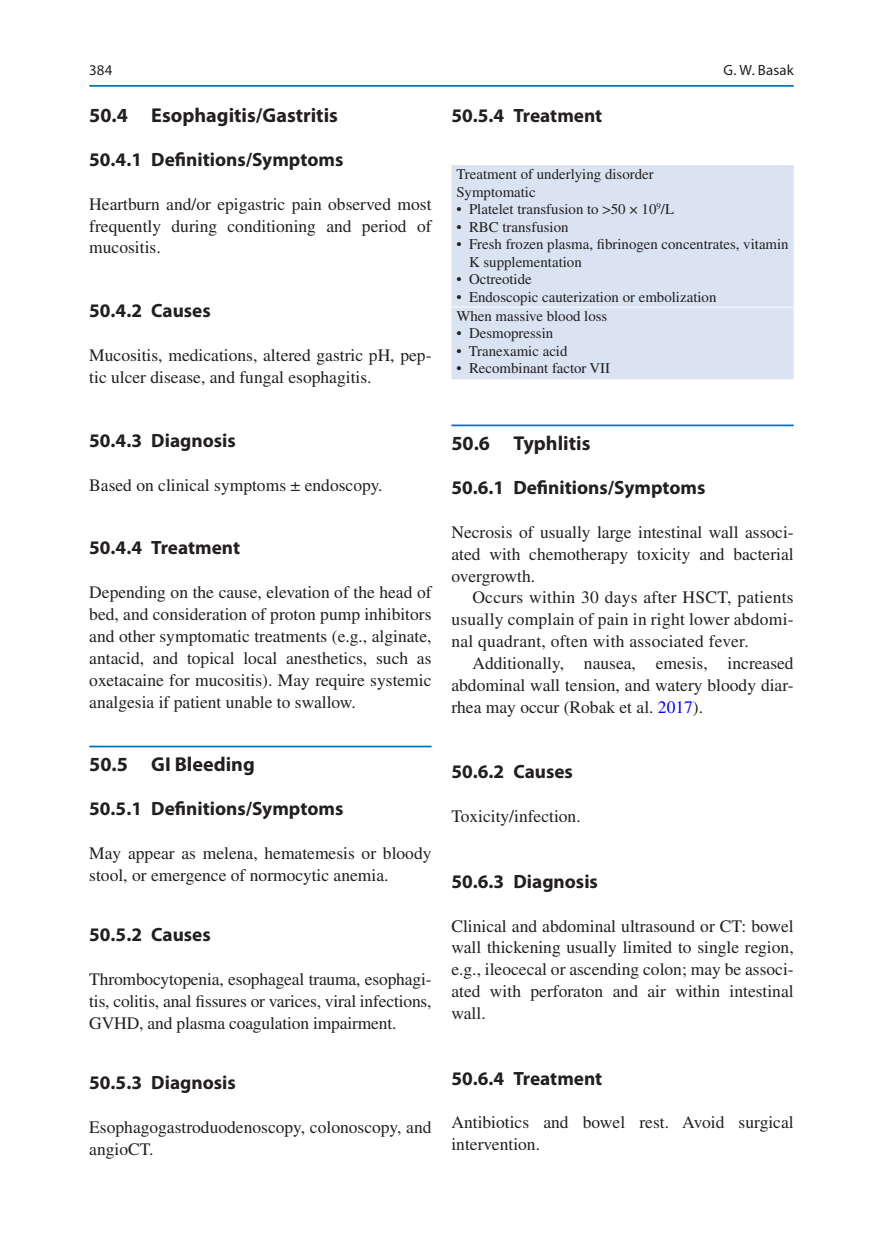
<style>
.page{position:relative;width:883px;height:1260px;background:#fff}
.page>*{position:absolute;margin:0;border:0;box-sizing:border-box;transform-origin:0 0}
.t1{font:700 20.12px "Ybdrrb Myriad Pro";color:#231f20}
.t2{font:700 19.25px "Ybdrrb Myriad Pro";color:#231f20}
.t3{font:17.5px/21.9px "Fgqhbt Times LT Std";color:#231f20;text-align:justify}
.t4{font:14.88px/17.5px "Fgqhbt Times LT Std";color:#231f20}
.t5{font:14.88px "Dyjpmn Myriad Pro";letter-spacing:.01em;color:#231f20}
.t6{font:14.88px "Pjtysq Myriad Pro";color:#231f20}
.s1{font-family:"Vnphgr Times LT Std";font-style:italic}
.s2{color:#0000fa}
</style>
<div class="page">
<hr style="left:89px;top:746px;width:343px;height:1px;background:#0073bc">
<hr style="left:451px;top:425px;width:343px;height:1px;background:#0073bc">
<div style="left:451px;top:165px;width:343px;height:214px;background:#d9e3f2"></div>
<hr style="left:451px;top:307px;width:343px;height:1px;background:#fff">
<hr style="left:89px;top:85px;width:705px;height:2px;background:#0073bc">
<p class="t6" style="left:89px;top:61px;width:25px">384</p>
<p class="t1" style="left:89px;top:102px;width:250px">50.4 Esophagitis/Gastritis</p>
<p class="t2" style="left:89px;top:147px;width:256px">50.4.1 Definitions/Symptoms</p>
<p class="t3" style="left:89px;top:193px;width:344px">Heartburn and/or epigastric pain observed most frequently during conditioning and period of mucositis.</p>
<p class="t2" style="left:89px;top:298px;width:123px">50.4.2 Causes</p>
<p class="t3" style="left:89px;top:344px;width:344px">Mucositis, medications, altered gastric pH, pep&shy;tic ulcer disease, and fungal esophagitis.</p>
<p class="t2" style="left:89px;top:428px;width:148px">50.4.3 Diagnosis</p>
<p class="t3" style="left:89px;top:474px;width:295px">Based on clinical symptoms ± endoscopy.</p>
<p class="t2" style="left:89px;top:535px;width:152px">50.4.4 Treatment</p>
<p class="t3" style="left:89px;top:581px;width:344px">Depending on the cause, elevation of the head of bed, and consideration of proton pump inhibitors and other symptomatic treatments (e.g., alginate, antacid, and topical local anesthetics, such as oxetacaine for mucositis). May require systemic analgesia if patient unable to swallow.</p>
<p class="t1" style="left:89px;top:752px;width:167px">50.5 GI Bleeding</p>
<p class="t2" style="left:89px;top:796px;width:256px">50.5.1 Definitions/Symptoms</p>
<p class="t3" style="left:89px;top:842px;width:344px">May appear as melena, hematemesis or bloody stool, or emergence of normocytic anemia.</p>
<p class="t2" style="left:89px;top:922px;width:123px">50.5.2 Causes</p>
<p class="t3" style="left:89px;top:968px;width:344px">Thrombocytopenia, esophageal trauma, esophagi&shy;tis, colitis, anal fissures or varices, viral infections, GVHD, and plasma coagulation impairment.</p>
<p class="t2" style="left:89px;top:1070px;width:148px">50.5.3 Diagnosis</p>
<p class="t3" style="left:89px;top:1116px;width:344px">Esophagogastroduodenoscopy, colonoscopy, and angioCT.</p>
<p class="t2" style="left:451px;top:103px;width:152px">50.5.4 Treatment</p>
<p class="t5" style="left:723px;top:61px;width:72px">G. W. Basak</p>
<p class="t4" style="left:456px;top:165px;width:199px">Treatment of underlying disorder<br>Symptomatic</p>
<p class="t4" style="left:456px;top:200px;width:219px">• Platelet transfusion to &gt;50 × 10<sup>9</sup>/L</p>
<p class="t4" style="left:456px;top:218px;width:114px">• RBC transfusion</p>
<p class="t4" style="left:469px;top:235px;width:321px;text-indent:-13px">• Fresh frozen plasma, fibrinogen concentrates, vitamin<br>K supplementation</p>
<p class="t4" style="left:456px;top:270px;width:77px">• Octreotide</p>
<p class="t4" style="left:456px;top:287px;width:262px;line-height:19.2px">• Endoscopic cauterization or embolization<br>When massive blood loss</p>
<p class="t4" style="left:456px;top:325px;width:98px"><span class="s1">•</span> Desmopressin</p>
<p class="t4" style="left:456px;top:342px;width:113px"><span class="s1">•</span> Tranexamic acid</p>
<p class="t4" style="left:456px;top:360px;width:155px"><span class="s1">•</span> Recombinant factor VII</p>
<p class="t1" style="left:451px;top:430px;width:141px">50.6 Typhlitis</p>
<p class="t2" style="left:451px;top:475px;width:256px">50.6.1 Definitions/Symptoms</p>
<p class="t3" style="left:451px;top:521px;width:344px">Necrosis of usually large intestinal wall associ&shy;ated with chemotherapy toxicity and bacterial overgrowth.</p>
<p class="t3" style="left:451px;top:587px;width:344px;text-indent:21px">Occurs within 30 days after HSCT, patients usually complain of pain in right lower abdomi&shy;nal quadrant, often with associated fever.</p>
<p class="t3" style="left:451px;top:652px;width:344px;text-indent:21px">Additionally, nausea, emesis, increased abdominal wall tension, and watery bloody diar&shy;rhea may occur (Robak et al. <span class="s2">2017</span>).</p>
<p class="t2" style="left:451px;top:759px;width:123px">50.6.2 Causes</p>
<p class="t3" style="left:451px;top:805px;width:131px">Toxicity/infection.</p>
<p class="t2" style="left:451px;top:869px;width:148px">50.6.3 Diagnosis</p>
<p class="t3" style="left:451px;top:915px;width:344px">Clinical and abdominal ultrasound or CT: bowel wall thickening usually limited to single region, e.g., ileocecal or ascending colon; may be associ&shy;ated with perforaton and air within intestinal wall.</p>
<p class="t2" style="left:451px;top:1066px;width:152px">50.6.4 Treatment</p>
<p class="t3" style="left:451px;top:1112px;width:344px">Antibiotics and bowel rest. Avoid surgical intervention.</p>
</div>
